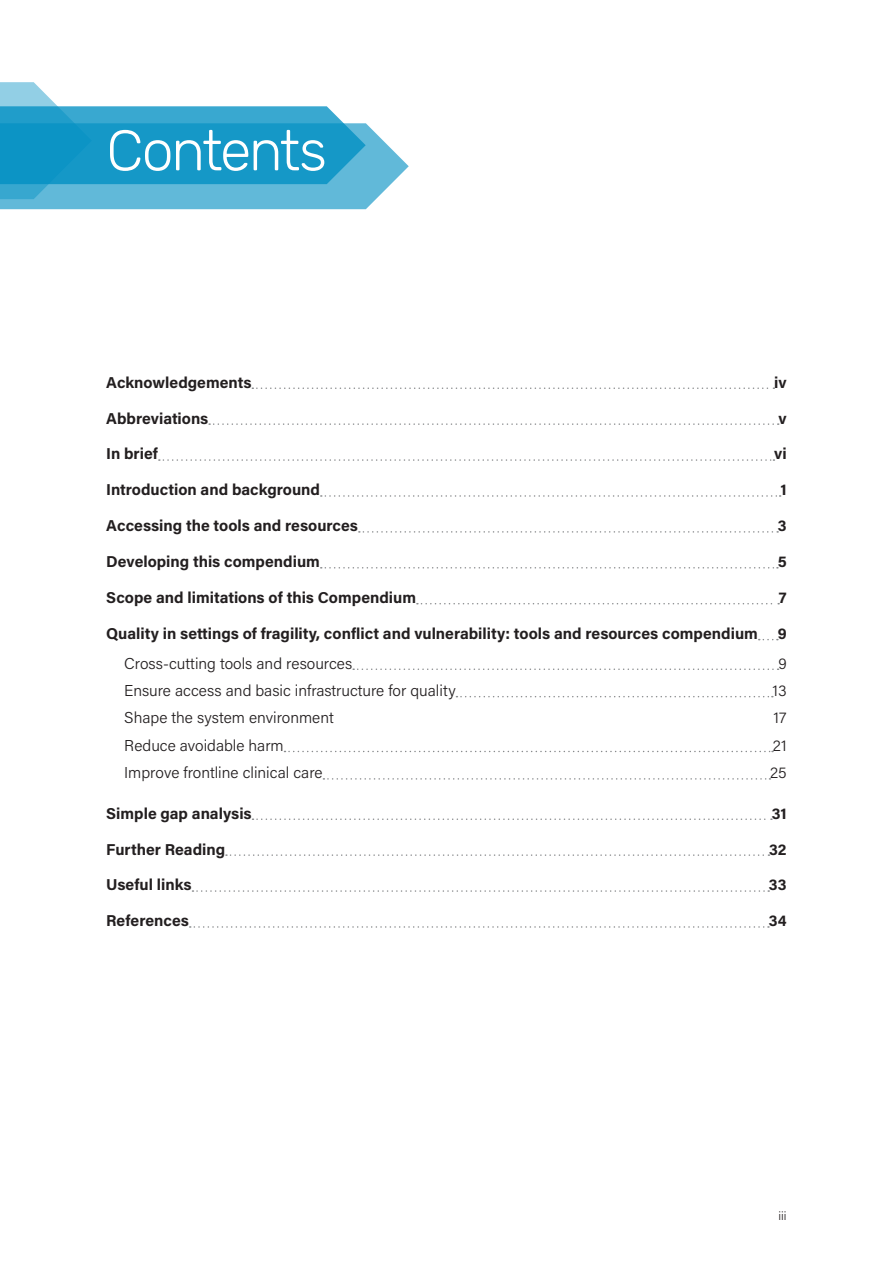
<style>
.page{position:relative;width:893px;height:1263px;background:#fff}
.page>*{position:absolute;margin:0;border:0;box-sizing:border-box;transform-origin:0 0}
.t1{font:300 57px "Rubik";letter-spacing:-.04em;color:#fff}
.t2{font:700 15.75px "Acumin Pro";color:#231f20}
.t3{font:300 15.75px "Acumin Pro";color:#231f20}
.t4{font:300 12px "Acumin Pro";color:#231f20}
</style>
<div class="page">
<svg style="left:0;top:82px;width:409px;height:127px"></svg>
<svg style="left:252px;top:387px;width:522px;height:2px"></svg>
<svg style="left:209px;top:423px;width:570px;height:2px"></svg>
<svg style="left:159px;top:459px;width:615px;height:2px"></svg>
<svg style="left:321px;top:495px;width:460px;height:2px"></svg>
<svg style="left:359px;top:531px;width:419px;height:2px"></svg>
<svg style="left:321px;top:567px;width:457px;height:1px"></svg>
<svg style="left:417px;top:603px;width:362px;height:1px"></svg>
<svg style="left:353px;top:668px;width:426px;height:2px"></svg>
<svg style="left:456px;top:696px;width:317px;height:1px"></svg>
<svg style="left:284px;top:751px;width:489px;height:1px"></svg>
<svg style="left:323px;top:778px;width:447px;height:2px"></svg>
<svg style="left:252px;top:818px;width:520px;height:2px"></svg>
<svg style="left:226px;top:854px;width:543px;height:2px"></svg>
<svg style="left:192px;top:890px;width:577px;height:2px"></svg>
<svg style="left:190px;top:926px;width:579px;height:2px"></svg>
<h1 class="t1" style="left:106px;top:119px;width:222px">Contents</h1>
<p class="t2" style="left:106px;top:371px;width:147px">Acknowledgements</p>
<p class="t2" style="left:774px;top:371px;width:14px">iv</p>
<p class="t2" style="left:106px;top:407px;width:104px">Abbreviations</p>
<p class="t2" style="left:778px;top:407px;width:10px">v</p>
<p class="t2" style="left:106px;top:443px;width:53px">In brief</p>
<p class="t2" style="left:774px;top:443px;width:14px">vi</p>
<p class="t2" style="left:106px;top:479px;width:215px">Introduction and background</p>
<p class="t2" style="left:780px;top:479px;width:8px">1</p>
<p class="t2" style="left:106px;top:515px;width:253px">Accessing the tools and resources</p>
<p class="t2" style="left:778px;top:515px;width:10px">3</p>
<p class="t2" style="left:106px;top:551px;width:215px">Developing this compendium</p>
<p class="t2" style="left:778px;top:551px;width:10px">5</p>
<p class="t2" style="left:106px;top:586px;width:311px">Scope and limitations of this Compendium</p>
<p class="t2" style="left:779px;top:586px;width:9px">7</p>
<p class="t2" style="left:106px;top:622px;width:682px">Quality in settings of fragility, conflict and vulnerability: tools and resources compendium 9</p>
<p class="t3" style="left:124px;top:652px;width:230px">Cross-cutting tools and resources</p>
<p class="t3" style="left:778px;top:652px;width:10px">9</p>
<p class="t3" style="left:124px;top:680px;width:333px">Ensure access and basic infrastructure for quality</p>
<p class="t3" style="left:773px;top:680px;width:16px">13</p>
<p class="t3" style="left:124px;top:707px;width:211px">Shape the system environment</p>
<p class="t3" style="left:773px;top:707px;width:15px">17</p>
<p class="t3" style="left:124px;top:734px;width:161px">Reduce avoidable harm</p>
<p class="t3" style="left:773px;top:734px;width:15px">21</p>
<p class="t3" style="left:124px;top:762px;width:200px">Improve frontline clinical care</p>
<p class="t3" style="left:770px;top:762px;width:18px">25</p>
<p class="t2" style="left:106px;top:802px;width:147px">Simple gap analysis</p>
<p class="t2" style="left:772px;top:802px;width:16px">31</p>
<p class="t2" style="left:106px;top:838px;width:120px">Further Reading</p>
<p class="t2" style="left:769px;top:838px;width:19px">32</p>
<p class="t2" style="left:106px;top:874px;width:87px">Useful links</p>
<p class="t2" style="left:769px;top:874px;width:19px">33</p>
<p class="t2" style="left:106px;top:910px;width:84px">References</p>
<p class="t2" style="left:769px;top:910px;width:19px">34</p>
<p class="t4" style="left:779px;top:1208px;width:10px">iii</p>
</div>
